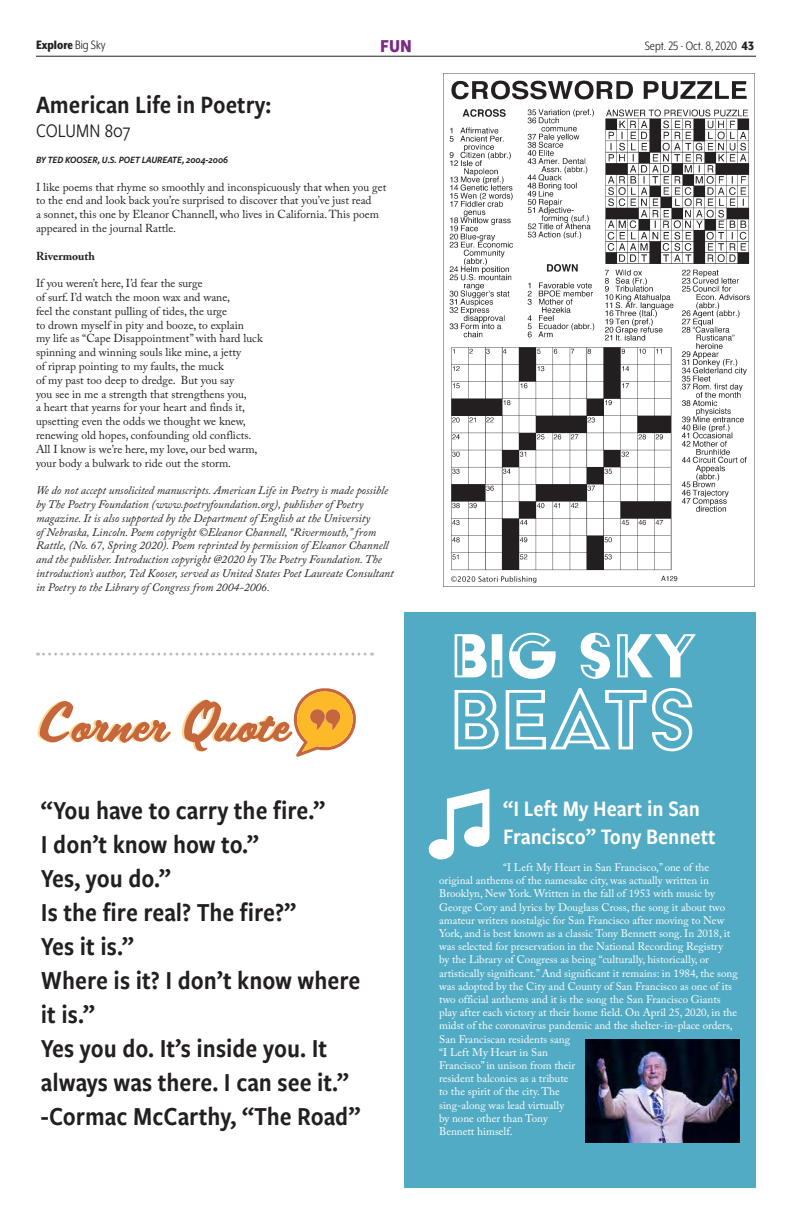
<style>
.page{position:relative;width:792px;height:1224px;background:#fff}
.page>*{position:absolute;margin:0;border:0;box-sizing:border-box;transform-origin:0 0}
.t1{font:99px "Acier BAT Text Outline";letter-spacing:-.005em;color:#fff}
.t2{font:72px "Acier BAT Text Noir";color:#fff}
.t3{font:50.1px "Scriptorama JF Tradeshow";color:#c5663c}
.t4{font:27px/34px "Freight Sans Cnd Pro Semi";color:#231f20}
.t5{font:26px "Freight Sans Cnd Pro Semi";color:#231f20}
.t6{font:23px/27.6px "Freight Sans Cnd Pro Semi";color:#fff}
.t7{font:20px "Freight Sans Cnd Pro";color:#231f20}
.t8{font:700 19px "Freight Sans Cnd Pro";color:#7c2b83}
.t9{font:14px "Mr Eaves XL Mod Nar OT";color:#231f20}
.t10{font:800 14px "Mr Eaves XL Mod Nar OT";color:#231f20}
.t11{font:11.5px/13.8px "Adobe Caslon Pro";color:#231f20}
.t12{font:italic 11.5px/13.8px "Adobe Caslon Pro";color:#231f20}
.t13{font:700 11.5px "Adobe Caslon Pro";color:#231f20}
.t14{font:11px/13.2px "Adobe Caslon Pro";color:#fff}
.t15{font:italic 10px "Freight Sans Cnd Pro Semi";color:#231f20}
.s1{font-weight:400}
.s2{font-weight:800}
</style>
<div class="page">
<hr style="left:36px;top:56px;width:720px;height:1px;background:#231f20">
<div style="left:405px;top:612px;width:351px;height:576px;background:#52abc4"></div>
<img style="left:443px;top:73px;width:312px;height:514px">
<svg style="left:38px;top:653px;width:335px;height:3px"></svg>
<svg style="left:293px;top:688px;width:63px;height:69px"></svg>
<svg style="left:428px;top:789px;width:62px;height:71px"></svg>
<img style="left:585px;top:1040px;width:155px;height:103px">
<p class="t10" style="left:36px;top:38px;width:71px">Explore <span class="s1">Big Sky</span></p>
<h3 class="t8" style="left:380px;top:33px;width:33px">FUN</h3>
<p class="t9" style="left:645px;top:39px;width:111px">Sept. 25 - Oct. 8, 2020 <span class="s2">43</span></p>
<h3 class="t5" style="left:36px;top:87px;width:237px">American Life in Poetry:</h3>
<h3 class="t7" style="left:36px;top:117px;width:96px">COLUMN 807</h3>
<p class="t15" style="left:36px;top:153px;width:194px">BY TED KOOSER, U.S. POET LAUREATE, 2004-2006</p>
<p class="t11" style="left:36px;top:180px;width:352px">I like poems that rhyme so smoothly and inconspicuously that when you get to the end and look back you’re surprised to discover that you’ve just read<br>a sonnet, this one by Eleanor Channell, who lives in California. This poem appeared in the journal Rattle.</p>
<p class="t13" style="left:36px;top:249px;width:60px">Rivermouth</p>
<p class="t11" style="left:36px;top:276px;width:228px">If you weren’t here, I’d fear the surge<br>of surf. I’d watch the moon wax and wane,<br>feel the constant pulling of tides, the urge<br>to drown myself in pity and booze, to explain<br>my life as “Cape Disappointment” with hard luck spinning and winning souls like mine, a jetty<br>of riprap pointing to my faults, the muck<br>of my past too deep to dredge. But you say<br>you see in me a strength that strengthens you,<br>a heart that yearns for your heart and finds it, upsetting even the odds we thought we knew, renewing old hopes, confounding old conflicts.<br>All I know is we’re here, my love, our bed warm, your body a bulwark to ride out the storm.</p>
<p class="t12" style="left:36px;top:483px;width:359px">We do not accept unsolicited manuscripts. American Life in Poetry is made possible by The Poetry Foundation (www.poetryfoundation.org), publisher of Poetry magazine. It is also supported by the Department of English at the University<br>of Nebraska, Lincoln. Poem copyright ©Eleanor Channell, “Rivermouth,” from Rattle, (No. 67, Spring 2020). Poem reprinted by permission of Eleanor Channell and the publisher. Introduction copyright @2020 by The Poetry Foundation. The introduction’s author, Ted Kooser, served as United States Poet Laureate Consultant in Poetry to the Library of Congress from 2004-2006.</p>
<h2 class="t2" style="left:451px;top:618px;width:248px">BIG SKY</h2>
<h3 class="t3" style="left:38px;top:688px;width:252px">Corner Quote</h3>
<h1 class="t1" style="left:450px;top:667px;width:249px">BEATS</h1>
<h3 class="t4" style="left:41px;top:793px;width:321px">“You have to carry the fire.”<br>I don’t know how to.”<br>Yes, you do.”<br>Is the fire real? The fire?”<br>Yes it is.”<br>Where is it? I don’t know where it is.”<br>Yes you do. It’s inside you. It always was there. I can see it.” -Cormac McCarthy, “The Road”</h3>
<h3 class="t6" style="left:503px;top:794px;width:214px">“I Left My Heart in San<br>Francisco” Tony Bennett</h3>
<p class="t14" style="left:439px;top:861px;width:300px;text-indent:64px">“I Left My Heart in San Francisco,” one of the original anthems of the namesake city, was actually written in Brooklyn, New York. Written in the fall of 1953 with music by George Cory and lyrics by Douglass Cross, the song it about two amateur writers nostalgic for San Francisco after moving to New York, and is best known as a classic Tony Bennett song. In 2018, it was selected for preservation in the National Recording Registry<br>by the Library of Congress as being “culturally, historically, or artistically significant.” And significant it remains: in 1984, the song was adopted by the City and County of San Francisco as one of its two official anthems and it is the song the San Francisco Giants play after each victory at their home field. On April 25, 2020, in the midst of the coronavirus pandemic and the shelter-in-place orders, San Franciscan residents sang<br>“I Left My Heart in San<br>Francisco” in unison from their<br>resident balconies as a tribute<br>to the spirit of the city. The<br>sing-along was lead virtually<br>by none other than Tony<br>Bennett himself.</p>
</div>
